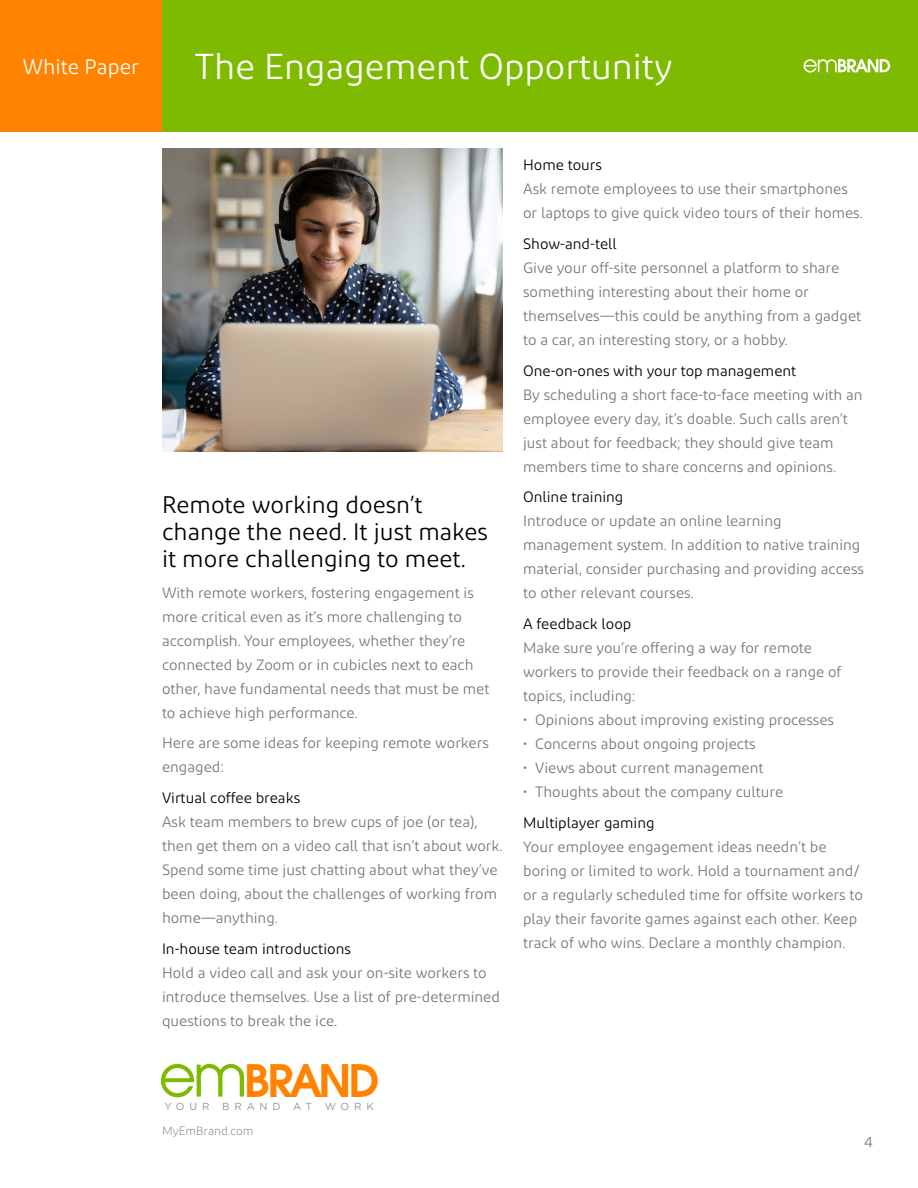
<style>
.page{position:relative;width:918px;height:1188px;background:#fff}
.page>*{position:absolute;margin:0;border:0;box-sizing:border-box;transform-origin:0 0}
.t1{font:58.35px "Avant Garde";color:#7ebb00}
.t2{font:600 44.55px "Avant Garde";letter-spacing:-.075em;color:#ff8300}
.t3{font:36px "Diodrum";color:#fff}
.t4{font:24px/27px "Diodrum";color:#000}
.t5{font:21px "Diodrum";color:#fff}
.t6{font:15px/24px "Diodrum";color:#74777b}
.t7{font:15px "Diodrum";color:#000}
.t8{font:300 12px "Diodrum";color:#76777b}
.t9{font:10.2px "Gotham";letter-spacing:.47em;color:#919498}
</style>
<div class="page">
<div style="left:162px;top:0;width:756px;height:132px;background:#7ebb00"></div>
<img style="left:162px;top:148px;width:341px;height:303px">
<div style="left:0;top:0;width:162px;height:132px;background:#ff8300"></div>
<svg style="left:804px;top:59px;width:86px;height:14px"></svg>
<h3 class="t5" style="left:23px;top:54px;width:118px">White Paper</h3>
<h3 class="t3" style="left:194px;top:45px;width:480px">The Engagement Opportunity</h3>
<h3 class="t4" style="left:162px;top:490px;width:327px">Remote working doesn’t change the need. It just makes it more challenging to meet.</h3>
<p class="t6" style="left:162px;top:580px;width:329px">With remote workers, fostering engagement is more critical even as it’s more challenging to accomplish. Your employees, whether they’re connected by Zoom or in cubicles next to each other, have fundamental needs that must be met to achieve high performance.</p>
<p class="t6" style="left:162px;top:731px;width:328px">Here are some ideas for keeping remote workers engaged:</p>
<p class="t7" style="left:162px;top:789px;width:140px">Virtual coffee breaks</p>
<p class="t6" style="left:162px;top:810px;width:342px">Ask team members to brew cups of joe (or tea), then get them on a video call that isn’t about work.<br>Spend some time just chatting about what they’ve been doing, about the challenges of working from home—anything.</p>
<p class="t7" style="left:162px;top:939px;width:190px">In-house team introductions</p>
<p class="t6" style="left:162px;top:960px;width:340px">Hold a video call and ask your on-site workers to introduce themselves. Use a list of pre-determined questions to break the ice.</p>
<h2 class="t2" style="left:244px;top:1051px;width:137px">BRAND</h2>
<p class="t9" style="left:293px;top:1101px;width:82px">AT WORK</p>
<p class="t8" style="left:162px;top:1123px;width:93px">MyEmBrand.com</p>
<h1 class="t1" style="left:158px;top:1039px;width:91px">em</h1>
<p class="t9" style="left:164px;top:1101px;width:118px">YOUR BRAND</p>
<p class="t7" style="left:523px;top:156px;width:80px">Home tours</p>
<p class="t6" style="left:523px;top:177px;width:341px">Ask remote employees to use their smartphones or laptops to give quick video tours of their homes.</p>
<p class="t7" style="left:523px;top:234px;width:95px">Show-and-tell</p>
<p class="t6" style="left:523px;top:255px;width:340px">Give your off-site personnel a platform to share something interesting about their home or themselves—this could be anything from a gadget to a car, an interesting story, or a hobby.</p>
<p class="t7" style="left:523px;top:361px;width:275px">One-on-ones with your top management</p>
<p class="t6" style="left:523px;top:382px;width:341px">By scheduling a short face-to-face meeting with an employee every day, it’s doable. Such calls aren’t just about for feedback; they should give team members time to share concerns and opinions.</p>
<p class="t7" style="left:523px;top:488px;width:102px">Online training</p>
<p class="t6" style="left:523px;top:509px;width:342px">Introduce or update an online learning management system. In addition to native training material, consider purchasing and providing access to other relevant courses.</p>
<p class="t7" style="left:523px;top:615px;width:110px">A feedback loop</p>
<p class="t6" style="left:523px;top:636px;width:320px">Make sure you’re offering a way for remote workers to provide their feedback on a range of topics, including:</p>
<p class="t6" style="left:523px;top:708px;width:313px">• Opinions about improving existing processes</p>
<p class="t6" style="left:523px;top:732px;width:234px">• Concerns about ongoing projects</p>
<p class="t6" style="left:523px;top:756px;width:242px">• Views about current management</p>
<p class="t6" style="left:523px;top:780px;width:262px">• Thoughts about the company culture</p>
<p class="t7" style="left:523px;top:813px;width:133px">Multiplayer gaming</p>
<p class="t6" style="left:523px;top:834px;width:341px">Your employee engagement ideas needn’t be boring or limited to work. Hold a tournament and/ or a regularly scheduled time for offsite workers to play their favorite games against each other. Keep track of who wins. Declare a monthly champion.</p>
<p class="t6" style="left:864px;top:1130px;width:10px">4</p>
</div>
